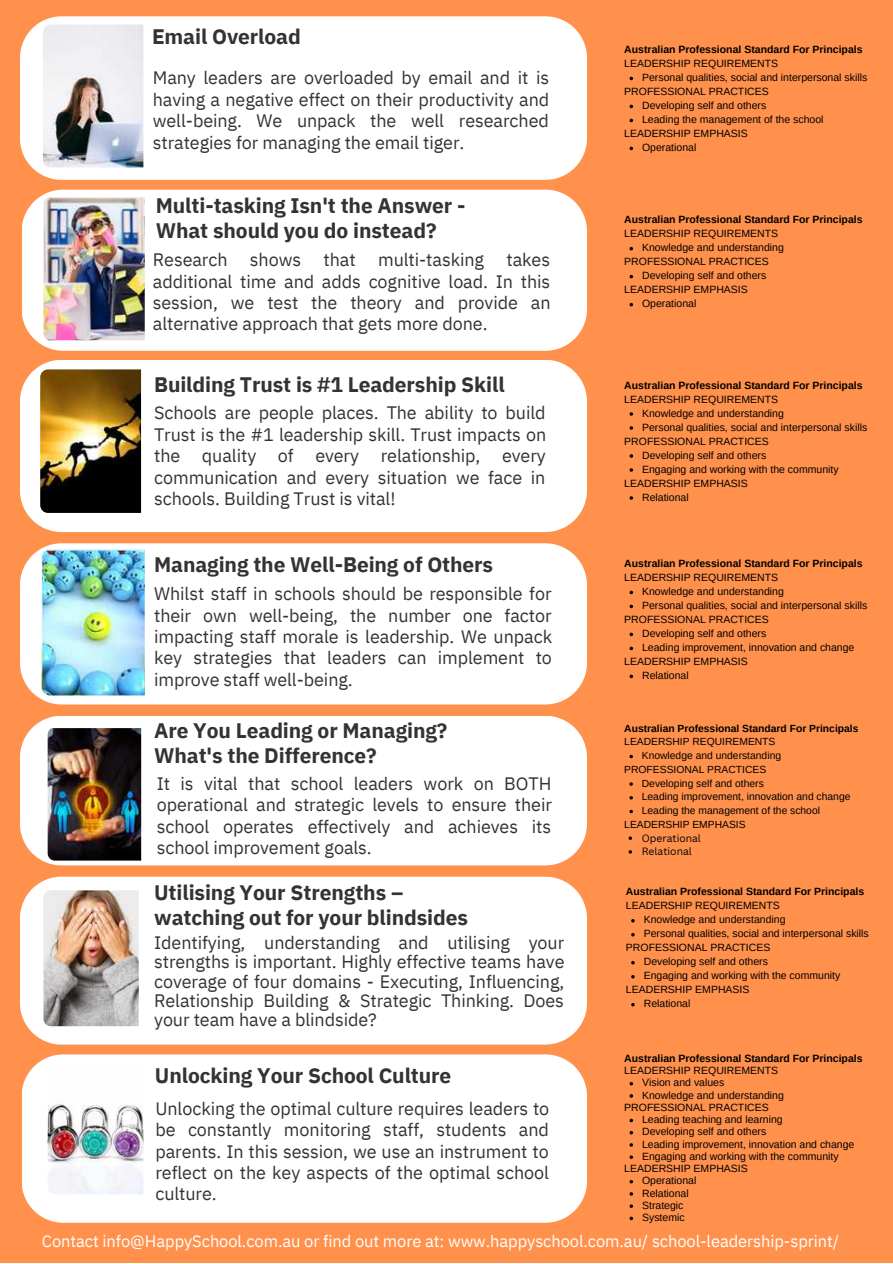
<style>
.page{position:relative;width:893px;height:1264px;background:#fff}
.page>*{position:absolute;margin:0;border:0;box-sizing:border-box;transform-origin:0 0}
.t1{font:700 21px/24.8px "IBM Plex Sans";letter-spacing:-.005em;color:#333}
.t2{font:18px/21.3px "IBM Plex Sans";letter-spacing:-.005em;color:#333;text-align:justify}
.t3{font:16.5px "IBM Plex Sans";letter-spacing:-.005em;color:#fff}
.t4{font:10.5px/14px "Arimo";color:#000}
.t5{font:700 10.5px "Arimo";color:#000}
.t6{font:10.35px/13.8px "Arimo";color:#000}
.t7{font:700 10.35px "Arimo";color:#000}
.t8{font:10.35px/13.8px "Canva Sans";color:#000}
</style>
<div class="page">
<div style="left:0;top:0;width:892px;height:1262px;background:#ff914d"></div>
<div style="left:22px;top:190px;width:564px;height:161px;background:#fff"></div>
<svg style="left:629px;top:247px;width:4px;height:3px"></svg>
<svg style="left:629px;top:275px;width:4px;height:3px"></svg>
<svg style="left:629px;top:303px;width:4px;height:3px"></svg>
<div style="left:20px;top:360px;width:567px;height:172px;background:#fff"></div>
<div style="left:20px;top:543px;width:567px;height:161px;background:#fff"></div>
<svg style="left:629px;top:590px;width:4px;height:4px"></svg>
<svg style="left:629px;top:604px;width:4px;height:4px"></svg>
<svg style="left:629px;top:632px;width:4px;height:4px"></svg>
<svg style="left:629px;top:646px;width:4px;height:4px"></svg>
<svg style="left:629px;top:674px;width:4px;height:4px"></svg>
<div style="left:20px;top:716px;width:567px;height:149px;background:#fff"></div>
<svg style="left:629px;top:754px;width:4px;height:4px"></svg>
<svg style="left:629px;top:796px;width:4px;height:3px"></svg>
<svg style="left:629px;top:809px;width:4px;height:4px"></svg>
<div style="left:20px;top:16px;width:567px;height:163px;background:#fff"></div>
<div style="left:22px;top:1054px;width:564px;height:168px;background:#fff"></div>
<svg style="left:629px;top:1082px;width:4px;height:3px"></svg>
<svg style="left:629px;top:1118px;width:4px;height:4px"></svg>
<svg style="left:629px;top:1131px;width:4px;height:3px"></svg>
<svg style="left:629px;top:1180px;width:4px;height:3px"></svg>
<svg style="left:629px;top:1216px;width:4px;height:4px"></svg>
<div style="left:20px;top:876px;width:567px;height:168px;background:#fff"></div>
<svg style="left:629px;top:412px;width:4px;height:4px"></svg>
<svg style="left:629px;top:426px;width:4px;height:4px"></svg>
<svg style="left:629px;top:454px;width:4px;height:4px"></svg>
<svg style="left:629px;top:468px;width:4px;height:4px"></svg>
<img style="left:43px;top:25px;width:100px;height:142px">
<img style="left:43px;top:197px;width:102px;height:143px">
<img style="left:48px;top:1063px;width:95px;height:131px">
<img style="left:42px;top:550px;width:103px;height:145px">
<img style="left:48px;top:728px;width:93px;height:132px">
<img style="left:43px;top:890px;width:96px;height:136px">
<img style="left:40px;top:369px;width:101px;height:144px">
<svg style="left:629px;top:77px;width:4px;height:3px"></svg>
<svg style="left:629px;top:105px;width:4px;height:3px"></svg>
<svg style="left:629px;top:119px;width:4px;height:3px"></svg>
<svg style="left:629px;top:147px;width:4px;height:3px"></svg>
<p class="t1" style="left:152px;top:24px;width:150px">Email Overload</p>
<p class="t2" style="left:153px;top:67px;width:398px">Many leaders are overloaded by email and it is having a negative effect on their productivity and well-being. We unpack the well researched strategies for managing the email tiger.</p>
<p class="t1" style="left:156px;top:193px;width:311px">Multi-tasking Isn't the Answer -<br>What should you do instead?</p>
<p class="t2" style="left:153px;top:249px;width:399px">Research shows that multi-tasking takes additional time and adds cognitive load. In this session, we test the theory and provide an alternative approach that gets more done.</p>
<p class="t1" style="left:154px;top:371px;width:352px">Building Trust is #1 Leadership Skill</p>
<p class="t2" style="left:154px;top:402px;width:393px">Schools are people places. The ability to build Trust is the #1 leadership skill. Trust impacts on the quality of every relationship, every communication and every situation we face in schools. Building Trust is vital!</p>
<p class="t5" style="left:624px;top:44px;width:240px">Australian Professional Standard For Principals</p>
<p class="t4" style="left:624px;top:56px;width:155px">LEADERSHIP REQUIREMENTS</p>
<p class="t4" style="left:624px;top:84px;width:146px">PROFESSIONAL PRACTICES</p>
<p class="t4" style="left:624px;top:126px;width:125px">LEADERSHIP EMPHASIS</p>
<p class="t4" style="left:642px;top:70px;width:226px">Personal qualities, social and interpersonal skills</p>
<p class="t4" style="left:642px;top:98px;width:183px">Developing self and others<br>Leading the management of the school</p>
<p class="t4" style="left:642px;top:140px;width:56px">Operational</p>
<p class="t5" style="left:624px;top:214px;width:240px">Australian Professional Standard For Principals</p>
<p class="t4" style="left:624px;top:227px;width:155px">LEADERSHIP REQUIREMENTS</p>
<p class="t4" style="left:624px;top:255px;width:146px">PROFESSIONAL PRACTICES</p>
<p class="t4" style="left:624px;top:283px;width:125px">LEADERSHIP EMPHASIS</p>
<p class="t4" style="left:642px;top:241px;width:143px">Knowledge and understanding</p>
<p class="t4" style="left:642px;top:269px;width:126px">Developing self and others</p>
<p class="t4" style="left:642px;top:296px;width:56px">Operational</p>
<p class="t5" style="left:624px;top:379px;width:240px">Australian Professional Standard For Principals</p>
<p class="t4" style="left:624px;top:392px;width:155px">LEADERSHIP REQUIREMENTS</p>
<p class="t4" style="left:624px;top:434px;width:146px">PROFESSIONAL PRACTICES</p>
<p class="t4" style="left:624px;top:476px;width:125px">LEADERSHIP EMPHASIS</p>
<p class="t4" style="left:642px;top:406px;width:226px">Knowledge and understanding<br>Personal qualities, social and interpersonal skills</p>
<p class="t4" style="left:642px;top:448px;width:198px">Developing self and others<br>Engaging and working with the community</p>
<p class="t4" style="left:642px;top:490px;width:48px">Relational</p>
<p class="t1" style="left:154px;top:552px;width:340px">Managing the Well-Being of Others</p>
<p class="t2" style="left:154px;top:583px;width:399px">Whilst staff in schools should be responsible for their own well-being, the number one factor impacting staff morale is leadership. We unpack key strategies that leaders can implement to improve staff well-being.</p>
<p class="t4" style="left:642px;top:584px;width:226px">Knowledge and understanding<br>Personal qualities, social and interpersonal skills</p>
<p class="t5" style="left:624px;top:557px;width:240px">Australian Professional Standard For Principals</p>
<p class="t4" style="left:624px;top:570px;width:155px">LEADERSHIP REQUIREMENTS</p>
<p class="t4" style="left:624px;top:612px;width:146px">PROFESSIONAL PRACTICES</p>
<p class="t4" style="left:624px;top:654px;width:125px">LEADERSHIP EMPHASIS</p>
<p class="t4" style="left:642px;top:626px;width:214px">Developing self and others<br>Leading improvement, innovation and change</p>
<p class="t4" style="left:642px;top:668px;width:48px">Relational</p>
<p class="t1" style="left:154px;top:718px;width:295px">Are You Leading or Managing?<br>What's the Difference?</p>
<p class="t2" style="left:157px;top:772px;width:397px">It is vital that school leaders work on BOTH operational and strategic levels to ensure their school operates effectively and achieves its school improvement goals.</p>
<p class="t1" style="left:154px;top:879px;width:315px">Utilising Your Strengths – watching out for your blindsides</p>
<p class="t2" style="left:154px;top:933px;width:412px;line-height:19px">Identifying, understanding and utilising your strengths is important. Highly effective teams have coverage of four domains - Executing, Influencing, Relationship Building &amp; Strategic Thinking. Does your team have a blindside?</p>
<p class="t1" style="left:155px;top:1062px;width:298px">Unlocking Your School Culture</p>
<p class="t2" style="left:155px;top:1097px;width:395px">Unlocking the optimal culture requires leaders to be constantly monitoring staff, students and parents. In this session, we use an instrument to reflect on the key aspects of the optimal school culture.</p>
<p class="t7" style="left:624px;top:723px;width:236px">Australian Professional Standard For Principals</p>
<p class="t6" style="left:624px;top:735px;width:153px">LEADERSHIP REQUIREMENTS</p>
<p class="t6" style="left:624px;top:762px;width:143px">PROFESSIONAL PRACTICES</p>
<p class="t6" style="left:641px;top:748px;width:141px">Knowledge and understanding</p>
<p class="t6" style="left:641px;top:776px;width:210px">Developing self and others<br>Leading improvement, innovation and change<br>Leading the management of the school</p>
<p class="t8" style="left:641px;top:830px;width:61px">Operational<br>Relational</p>
<p class="t6" style="left:624px;top:817px;width:123px">LEADERSHIP EMPHASIS</p>
<p class="t5" style="left:626px;top:885px;width:240px">Australian Professional Standard For Principals</p>
<p class="t4" style="left:626px;top:898px;width:155px">LEADERSHIP REQUIREMENTS</p>
<p class="t4" style="left:626px;top:940px;width:146px">PROFESSIONAL PRACTICES</p>
<p class="t4" style="left:626px;top:982px;width:125px">LEADERSHIP EMPHASIS</p>
<p class="t4" style="left:643px;top:912px;width:226px">Knowledge and understanding<br>Personal qualities, social and interpersonal skills</p>
<p class="t4" style="left:643px;top:954px;width:198px">Developing self and others<br>Engaging and working with the community</p>
<p class="t4" style="left:643px;top:996px;width:48px">Relational</p>
<p class="t5" style="left:624px;top:1052px;width:240px">Australian Professional Standard For Principals</p>
<p class="t4" style="left:624px;top:1063px;width:155px">LEADERSHIP REQUIREMENTS</p>
<p class="t4" style="left:624px;top:1100px;width:146px">PROFESSIONAL PRACTICES</p>
<p class="t4" style="left:642px;top:1076px;width:143px;line-height:12.3px">Vision and values<br>Knowledge and understanding</p>
<p class="t4" style="left:642px;top:1113px;width:214px;line-height:12.3px">Leading teaching and learning<br>Developing self and others<br>Leading improvement, innovation and change Engaging and working with the community</p>
<p class="t4" style="left:642px;top:1174px;width:56px;line-height:12.3px">Operational<br>Relational<br>Strategic<br>Systemic</p>
<p class="t4" style="left:624px;top:1161px;width:125px">LEADERSHIP EMPHASIS</p>
<p class="t3" style="left:42px;top:1229px;width:798px">Contact info@HappySchool.com.au or find out more at: www.happyschool.com.au/ school-leadership-sprint/</p>
</div>
